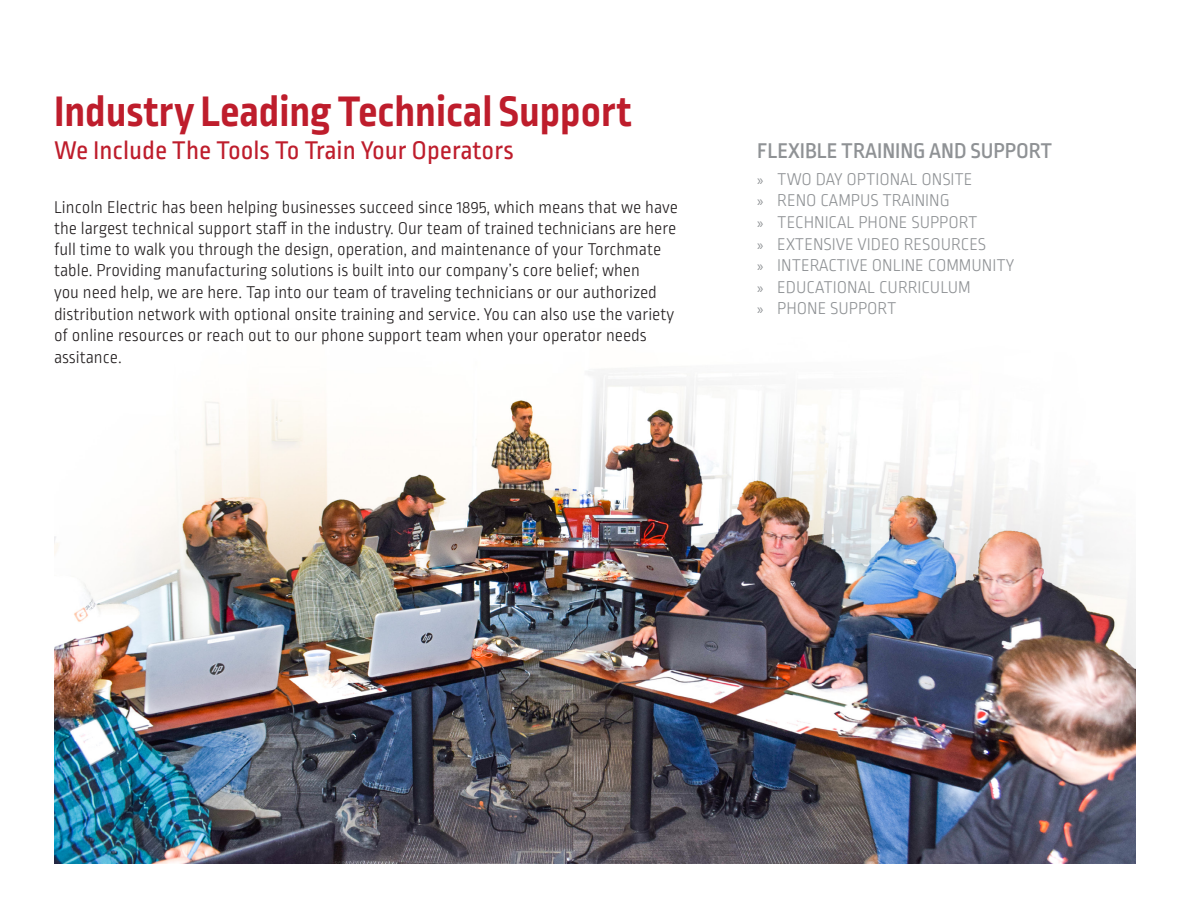
<style>
.page{position:relative;width:1188px;height:918px;background:#fff}
.page>*{position:absolute;margin:0;border:0;box-sizing:border-box;transform-origin:0 0}
.t1{font:700 45px "Ropa Sans Pro";color:#be1d2c}
.t2{font:27px "Ropa Sans Pro";color:#be1d2c}
.t3{font:500 22.5px "Ropa Sans Pro";color:#8f9295}
.t4{font:300 18px/21.5px "Ropa Sans Pro";color:#231f20}
.t5{font:300 18px "Ropa Sans Pro";color:#8f9295}
.s1{font-family:"Myriad Pro";font-weight:400;font-size:15px}
</style>
<div class="page">
<img style="left:54px;top:368px;width:1081px;height:496px">
<p class="t1" style="left:54px;top:86px;width:580px">Industry Leading Technical Support</p>
<p class="t2" style="left:54px;top:135px;width:461px">We Include The Tools To Train Your Operators</p>
<p class="t4" style="left:54px;top:197px;width:626px">Lincoln Electric has been helping businesses succeed since 1895, which means that we have the largest technical support staff in the industry. Our team of trained technicians are here full time to walk you through the design, operation, and maintenance of your Torchmate table. Providing manufacturing solutions is built into our company’s core belief; when<br>you need help, we are here. Tap into our team of traveling technicians or our authorized distribution network with optional onsite training and service. You can also use the variety of online resources or reach out to our phone support team when your operator needs assitance.</p>
<p class="t3" style="left:757px;top:138px;width:297px">FLEXIBLE TRAINING AND SUPPORT</p>
<p class="t5" style="left:757px;top:170px;width:217px"><span class="s1">»</span> TWO DAY OPTIONAL ONSITE</p>
<p class="t5" style="left:757px;top:191px;width:194px"><span class="s1">»</span> RENO CAMPUS TRAINING</p>
<p class="t5" style="left:757px;top:213px;width:222px"><span class="s1">»</span> TECHNICAL PHONE SUPPORT</p>
<p class="t5" style="left:757px;top:234px;width:231px"><span class="s1">»</span> EXTENSIVE VIDEO RESOURCES</p>
<p class="t5" style="left:757px;top:256px;width:259px"><span class="s1">»</span> INTERACTIVE ONLINE COMMUNITY</p>
<p class="t5" style="left:757px;top:278px;width:215px"><span class="s1">»</span> EDUCATIONAL CURRICULUM</p>
<p class="t5" style="left:757px;top:299px;width:141px"><span class="s1">»</span> PHONE SUPPORT</p>
</div>
